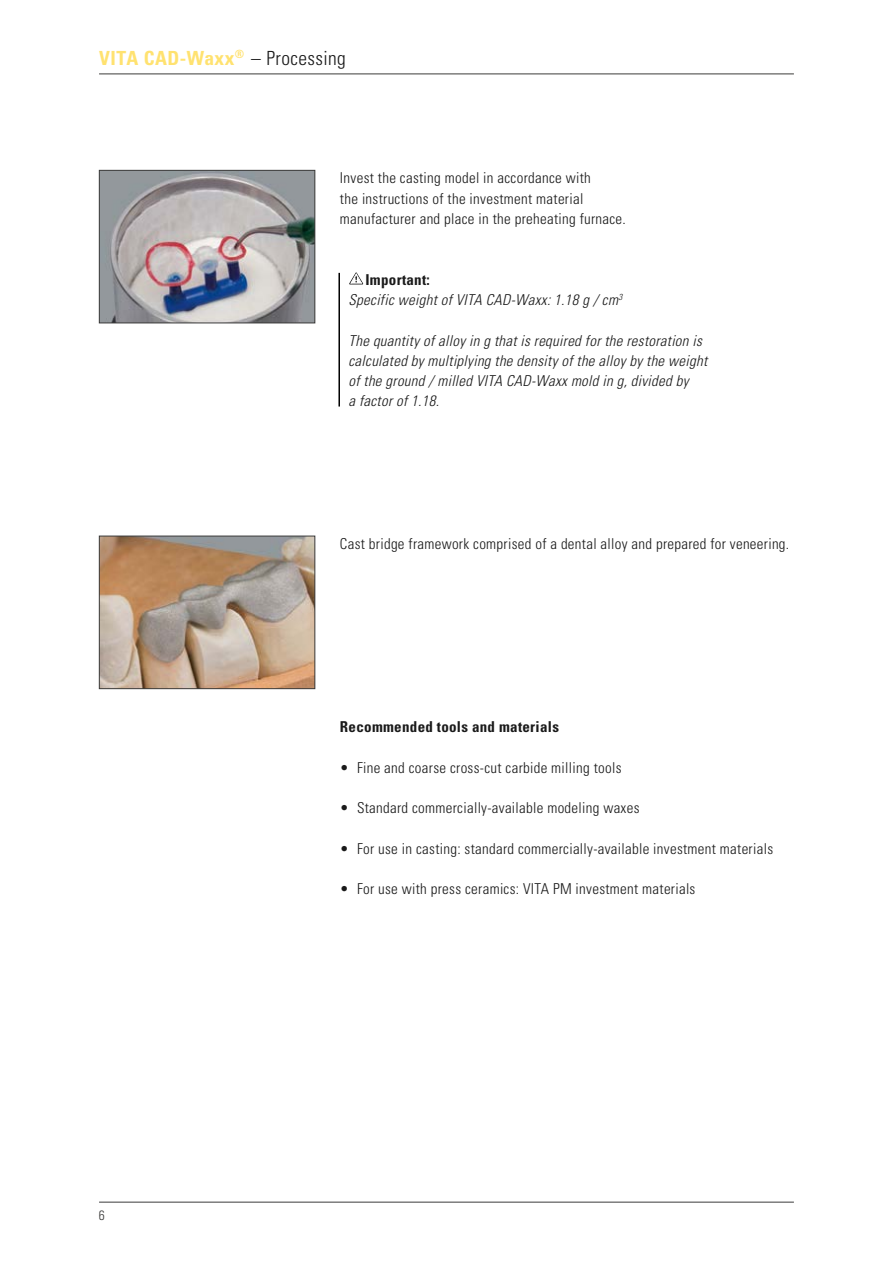
<style>
.page{position:relative;width:893px;height:1263px;background:#fff}
.page>*{position:absolute;margin:0;border:0;box-sizing:border-box;transform-origin:0 0}
.t1{font:700 condensed 19.5px "Univers";letter-spacing:.02em;color:#ffe270}
.t2{font:300 condensed 15px/20.2px "Univers LT";letter-spacing:.02em;color:#1a1a1a}
.t3{font:italic 300 condensed 15px/20.2px "Univers LT";letter-spacing:.02em;color:#1a1a1a}
.t4{font:700 condensed 15px "Univers LT";letter-spacing:.02em;color:#1a1a1a}
.t5{font:300 condensed 13.5px "Univers";color:#3b3b3a}
.s1{font-weight:300;color:#1a1a1a}
.s2{font-weight:700;font-style:normal}
</style>
<div class="page">
<hr style="left:99px;top:1202px;width:695px;height:1px;background:#3b3b3a">
<hr style="left:99px;top:74px;width:695px;height:1px;background:#3b3b3a">
<img style="left:101px;top:172px;width:212px;height:149px">
<div style="left:99px;top:170px;width:216px;height:153px;border:1px solid #3b3b3a"></div>
<img style="left:101px;top:538px;width:212px;height:149px">
<div style="left:99px;top:536px;width:216px;height:153px;border:1px solid #3b3b3a"></div>
<svg style="left:349px;top:272px;width:14px;height:12px"></svg>
<hr style="left:338px;top:273px;width:2px;height:133px;background:#000">
<h1 class="t1" style="left:99px;top:46px;width:248px">VITA CAD-Waxx<sup>®</sup> <span class="s1">– Processing</span></h1>
<p class="t2" style="left:340px;top:168px;width:287px">Invest the casting model in accordance with<br>the instructions of the investment material manufacturer and place in the preheating furnace.</p>
<p class="t3" style="left:348px;top:269px;width:275px;text-indent:17px"><span class="s2">Important:<br></span>Specific weight of VITA CAD-Waxx: 1.18 g / cm<sup>3</sup></p>
<p class="t3" style="left:348px;top:330px;width:360px">The quantity of alloy in g that is required for the restoration is calculated by multiplying the density of the alloy by the weight of the ground / milled VITA CAD-Waxx mold in g, divided by<br>a factor of 1.18.</p>
<p class="t2" style="left:340px;top:534px;width:451px">Cast bridge framework comprised of a dental alloy and prepared for veneering.</p>
<p class="t5" style="left:99px;top:1207px;width:7px">6</p>
<p class="t4" style="left:340px;top:717px;width:220px">Recommended tools and materials</p>
<p class="t2" style="left:340px;top:757px;width:283px">• Fine and coarse cross-cut carbide milling tools</p>
<p class="t2" style="left:340px;top:798px;width:301px">• Standard commercially-available modeling waxes</p>
<p class="t2" style="left:340px;top:838px;width:435px">• For use in casting: standard commercially-available investment materials</p>
<p class="t2" style="left:340px;top:879px;width:357px">• For use with press ceramics: VITA PM investment materials</p>
</div>
